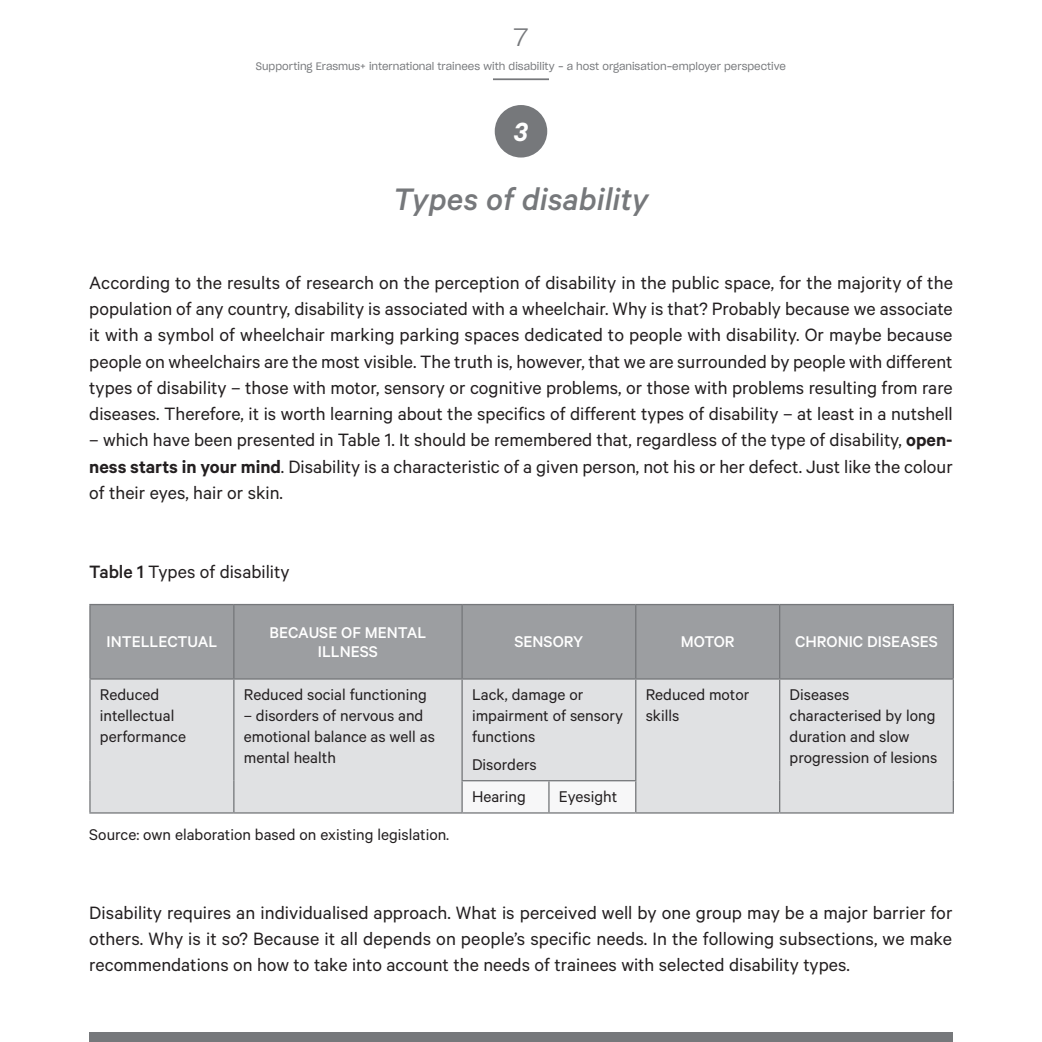
<style>
.page{position:relative;width:1042px;height:1042px;background:#fff}
.page>*{position:absolute;margin:0;border:0;box-sizing:border-box;transform-origin:0 0}
.t1{font:italic 500 35px "Calibre";color:#76787b}
.t2{font:italic 600 29.57px "Calibre";color:#fff}
.t3{font:24.5px "Sharp Grotesk Light 21";color:#76787b}
.t4{font:20.12px/26.2px "Calibre";color:#231f20;text-align:justify}
.t5{font:17.5px/21px "Calibre";color:#231f20}
.t6{font:500 17.5px/19.2px "Calibre";color:#fff;text-align:center}
.t7{font:10.5px "Sharp Grotesk Book 19";color:#76787b}
.s1{font-weight:600}
.s2{font-weight:500}
</style>
<div class="page">
<hr style="left:493px;top:78px;width:56px;height:2px;background:#76787b">
<div style="left:89px;top:1032px;width:863px;height:10px;background:#76787b"></div>
<div style="left:91px;top:605px;width:861px;height:73px;background:#9c9ea1"></div>
<div style="left:91px;top:679px;width:861px;height:133px;background:#e0e1e3"></div>
<svg style="left:463px;top:781px;width:172px;height:31px"></svg>
<hr style="left:89px;top:605px;width:2px;height:73px;background:#76787b">
<hr style="left:89px;top:604px;width:145px;height:1px;background:#76787b">
<hr style="left:233px;top:605px;width:1px;height:73px;background:#76787b">
<hr style="left:234px;top:604px;width:228px;height:1px;background:#76787b">
<hr style="left:461px;top:605px;width:2px;height:73px;background:#76787b">
<hr style="left:462px;top:604px;width:87px;height:1px;background:#76787b">
<hr style="left:549px;top:604px;width:87px;height:1px;background:#76787b">
<hr style="left:635px;top:605px;width:1px;height:73px;background:#76787b">
<hr style="left:636px;top:604px;width:143px;height:1px;background:#76787b">
<hr style="left:779px;top:605px;width:1px;height:73px;background:#76787b">
<hr style="left:779px;top:604px;width:175px;height:1px;background:#76787b">
<hr style="left:952px;top:605px;width:2px;height:73px;background:#76787b">
<hr style="left:89px;top:679px;width:2px;height:102px;background:#76787b">
<hr style="left:89px;top:781px;width:2px;height:31px;background:#76787b">
<hr style="left:89px;top:678px;width:145px;height:1px;background:#76787b">
<hr style="left:233px;top:679px;width:1px;height:102px;background:#76787b">
<hr style="left:233px;top:781px;width:1px;height:31px;background:#76787b">
<hr style="left:234px;top:678px;width:228px;height:1px;background:#76787b">
<hr style="left:461px;top:679px;width:2px;height:101px;background:#76787b">
<hr style="left:462px;top:678px;width:87px;height:1px;background:#76787b">
<hr style="left:549px;top:678px;width:87px;height:1px;background:#76787b">
<hr style="left:635px;top:679px;width:1px;height:101px;background:#76787b">
<hr style="left:636px;top:678px;width:143px;height:1px;background:#76787b">
<hr style="left:779px;top:679px;width:1px;height:102px;background:#76787b">
<hr style="left:779px;top:781px;width:1px;height:31px;background:#76787b">
<hr style="left:779px;top:678px;width:175px;height:1px;background:#76787b">
<hr style="left:952px;top:679px;width:2px;height:102px;background:#76787b">
<hr style="left:952px;top:781px;width:2px;height:31px;background:#76787b">
<hr style="left:89px;top:812px;width:145px;height:1px;background:#76787b">
<hr style="left:234px;top:812px;width:228px;height:1px;background:#76787b">
<hr style="left:461px;top:781px;width:2px;height:31px;background:#76787b">
<hr style="left:461px;top:780px;width:88px;height:1px;background:#76787b">
<hr style="left:462px;top:812px;width:87px;height:1px;background:#76787b">
<hr style="left:548px;top:781px;width:1px;height:31px;background:#76787b">
<hr style="left:549px;top:780px;width:87px;height:1px;background:#76787b">
<hr style="left:549px;top:812px;width:87px;height:1px;background:#76787b">
<hr style="left:635px;top:781px;width:1px;height:31px;background:#76787b">
<hr style="left:636px;top:812px;width:143px;height:1px;background:#76787b">
<hr style="left:779px;top:812px;width:175px;height:1px;background:#76787b">
<div style="left:495px;top:105px;width:52px;height:53px;background:#76787b;border-radius:50%"></div>
<p class="t3" style="left:513px;top:18px;width:16px">7</p>
<p class="t7" style="left:256px;top:58px;width:531px">Supporting Erasmus+ international trainees with disability - a host organisation-employer perspective</p>
<h2 class="t2" style="left:514px;top:114px;width:15px">3</h2>
<h1 class="t1" style="left:393px;top:179px;width:257px">Types of disability</h1>
<p class="t4" style="left:89px;top:269px;width:865px">According to the results of research on the perception of disability in the public space, for the majority of the population of any country, disability is associated with a wheelchair. Why is that? Probably because we associate it with a symbol of wheelchair marking parking spaces dedicated to people with disability. Or maybe because people on wheelchairs are the most visible. The truth is, however, that we are surrounded by people with different types of disability – those with motor, sensory or cognitive problems, or those with problems resulting from rare diseases. Therefore, it is worth learning about the specifics of different types of disability – at least in a nutshell</p>
<p class="t4" style="left:89px;top:426px;width:865px">– which have been presented in Table 1. It should be remembered that, regardless of the type of disability, <span class="s1">open&shy;ness starts in your mind</span>. Disability is a characteristic of a given person, not his or her defect. Just like the colour of their eyes, hair or skin.</p>
<p class="t4" style="left:89px;top:557px;width:202px"><span class="s2">Table 1</span> Types of disability</p>
<p class="t6" style="left:106px;top:632px;width:112px">INTELLECTUAL</p>
<p class="t6" style="left:269px;top:622px;width:158px">BECAUSE OF MENTAL<br>ILLNESS</p>
<p class="t6" style="left:514px;top:632px;width:70px">SENSORY</p>
<p class="t6" style="left:681px;top:632px;width:55px">MOTOR</p>
<p class="t6" style="left:795px;top:632px;width:144px">CHRONIC DISEASES</p>
<p class="t5" style="left:100px;top:684px;width:88px">Reduced intellectual performance</p>
<p class="t5" style="left:244px;top:684px;width:184px">Reduced social functioning</p>
<p class="t5" style="left:472px;top:684px;width:152px">Lack, damage or impairment of sensory functions</p>
<p class="t5" style="left:472px;top:754px;width:66px">Disorders</p>
<p class="t5" style="left:646px;top:684px;width:105px">Reduced motor skills</p>
<p class="t5" style="left:789px;top:684px;width:149px">Diseases characterised by long duration and slow progression of lesions</p>
<p class="t5" style="left:244px;top:705px;width:193px">– disorders of nervous and emotional balance as well as mental health</p>
<p class="t5" style="left:89px;top:823px;width:361px">Source: own elaboration based on existing legislation.</p>
<p class="t5" style="left:472px;top:785px;width:55px">Hearing</p>
<p class="t5" style="left:559px;top:785px;width:60px">Eyesight</p>
<p class="t4" style="left:89px;top:899px;width:864px">Disability requires an individualised approach. What is perceived well by one group may be a major barrier for others. Why is it so? Because it all depends on people’s specific needs. In the following subsections, we make recommendations on how to take into account the needs of trainees with selected disability types.</p>
</div>
